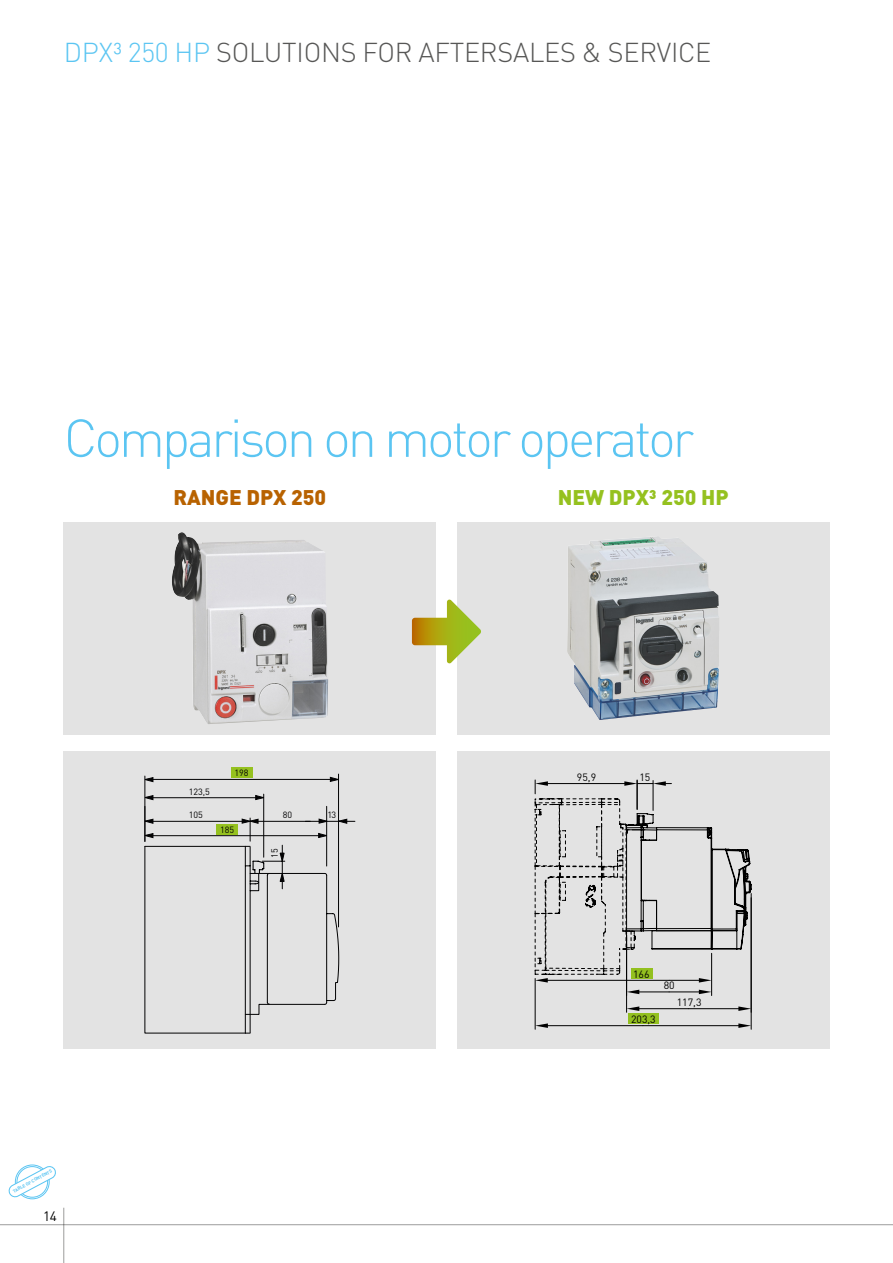
<style>
.page{position:relative;width:893px;height:1263px;background:#fff}
.page>*{position:absolute;margin:0;border:0;box-sizing:border-box;transform-origin:0 0}
.t1{font:300 52.5px "DIN Pro";letter-spacing:-.06em;color:#5bc5f2}
.t2{font:300 27px "DIN Pro";letter-spacing:-.01em;color:#575756}
.t3{font:900 21px "DIN Pro";color:#95c11f}
.t4{font:900 21px "DIN Pro";color:#b86200}
.t5{font:13.5px "DIN Pro";color:#000}
.t6{font:10.5px "DIN Pro";color:#000}
.t7{font:9px "DIN Pro";color:#020203}
.t8{font:700 4.5px "DIN Pro";color:#5bc5f2}
.s1{color:#5bc5f2}
</style>
<div class="page">
<div style="left:64px;top:522px;width:372px;height:212px;background:#e3e3e3"></div>
<img style="left:172px;top:532px;width:156px;height:192px">
<div style="left:64px;top:751px;width:372px;height:298px;background:#e3e3e3"></div>
<div style="left:231px;top:767px;width:22px;height:11px;background:#95c11f"></div>
<hr style="left:326px;top:806px;width:1px;height:60px;background:#020203">
<hr style="left:152px;top:779px;width:179px;height:1px;background:#020203">
<svg style="left:330px;top:777px;width:8px;height:5px"></svg>
<svg style="left:146px;top:777px;width:7px;height:5px"></svg>
<svg style="left:256px;top:795px;width:7px;height:5px"></svg>
<svg style="left:146px;top:795px;width:7px;height:5px"></svg>
<hr style="left:145px;top:776px;width:1px;height:65px;background:#020203">
<hr style="left:338px;top:774px;width:1px;height:153px;background:#020203">
<hr style="left:152px;top:797px;width:104px;height:1px;background:#020203">
<svg style="left:144px;top:818px;width:211px;height:216px"></svg>
<hr style="left:263px;top:794px;width:1px;height:63px;background:#020203">
<svg style="left:457px;top:522px;width:372px;height:212px;background:#d5d7d9"></svg>
<img style="left:567px;top:536px;width:90px;height:147px">
<div style="left:457px;top:751px;width:372px;height:298px;background:#e3e3e3"></div>
<div style="left:629px;top:1013px;width:30px;height:11px;background:#93c01f"></div>
<hr style="left:711px;top:953px;width:1px;height:42px;background:#000">
<svg style="left:627px;top:990px;width:12px;height:4px"></svg>
<hr style="left:638px;top:991px;width:31px;height:1px;background:#000">
<svg style="left:699px;top:990px;width:13px;height:4px"></svg>
<hr style="left:669px;top:991px;width:31px;height:1px;background:#000">
<svg style="left:535px;top:780px;width:217px;height:202px"></svg>
<hr style="left:669px;top:980px;width:31px;height:1px;background:#000">
<hr style="left:626px;top:935px;width:1px;height:77px;background:#000">
<hr style="left:751px;top:893px;width:1px;height:119px;background:#000">
<svg style="left:627px;top:1006px;width:12px;height:5px"></svg>
<hr style="left:638px;top:1008px;width:51px;height:1px;background:#000">
<svg style="left:738px;top:1006px;width:13px;height:5px"></svg>
<hr style="left:689px;top:1008px;width:51px;height:1px;background:#000">
<hr style="left:535px;top:978px;width:1px;height:51px;background:#000">
<hr style="left:751px;top:898px;width:1px;height:131px;background:#000">
<svg style="left:535px;top:1023px;width:13px;height:5px"></svg>
<hr style="left:547px;top:1025px;width:96px;height:1px;background:#000">
<svg style="left:738px;top:1023px;width:13px;height:5px"></svg>
<hr style="left:643px;top:1025px;width:97px;height:1px;background:#000">
<svg style="left:412px;top:600px;width:69px;height:64px"></svg>
<hr style="left:63px;top:1208px;width:1px;height:55px;background:#9d9d9c">
<hr style="left:0;top:1224px;width:893px;height:1px;background:#9d9d9c">
<div style="left:15px;top:1165px;width:35px;height:34px;border:1px solid #5bc5f2;border-radius:50%"></div>
<svg style="left:11px;top:1167px;width:44px;height:31px"></svg>
<p class="t2" style="left:64px;top:34px;width:649px"><span class="s1">DPX³ 250 HP</span> SOLUTIONS FOR AFTERSALES &amp; SERVICE</p>
<h1 class="t1" style="left:64px;top:402px;width:632px">Comparison on motor operator</h1>
<p class="t4" style="left:173px;top:483px;width:154px">RANGE DPX 250</p>
<p class="t3" style="left:558px;top:483px;width:172px">NEW DPX³ 250 HP</p>
<p class="t8" style="left:12px;top:1188px;width:45px;rotate:-28deg">TABLE OF CONTENTS</p>
<p class="t5" style="left:43px;top:1207px;width:15px">14</p>
<p class="t7" style="left:189px;top:785px;width:23px">123,5</p>
<p class="t7" style="left:235px;top:767px;width:16px">198</p>
<p class="t7" style="left:189px;top:808px;width:16px">105</p>
<p class="t7" style="left:283px;top:808px;width:11px">80</p>
<p class="t7" style="left:327px;top:808px;width:10px">13</p>
<p class="t7" style="left:220px;top:824px;width:16px">185</p>
<p class="t7" style="left:268px;top:858px;width:11px;rotate:-90deg">15</p>
<p class="t6" style="left:577px;top:770px;width:21px">95,9</p>
<p class="t6" style="left:639px;top:770px;width:12px">15</p>
<p class="t6" style="left:633px;top:967px;width:18px">166</p>
<p class="t6" style="left:631px;top:1012px;width:26px">203,3</p>
<p class="t6" style="left:664px;top:978px;width:12px">80</p>
<p class="t6" style="left:677px;top:995px;width:26px">117,3</p>
</div>
